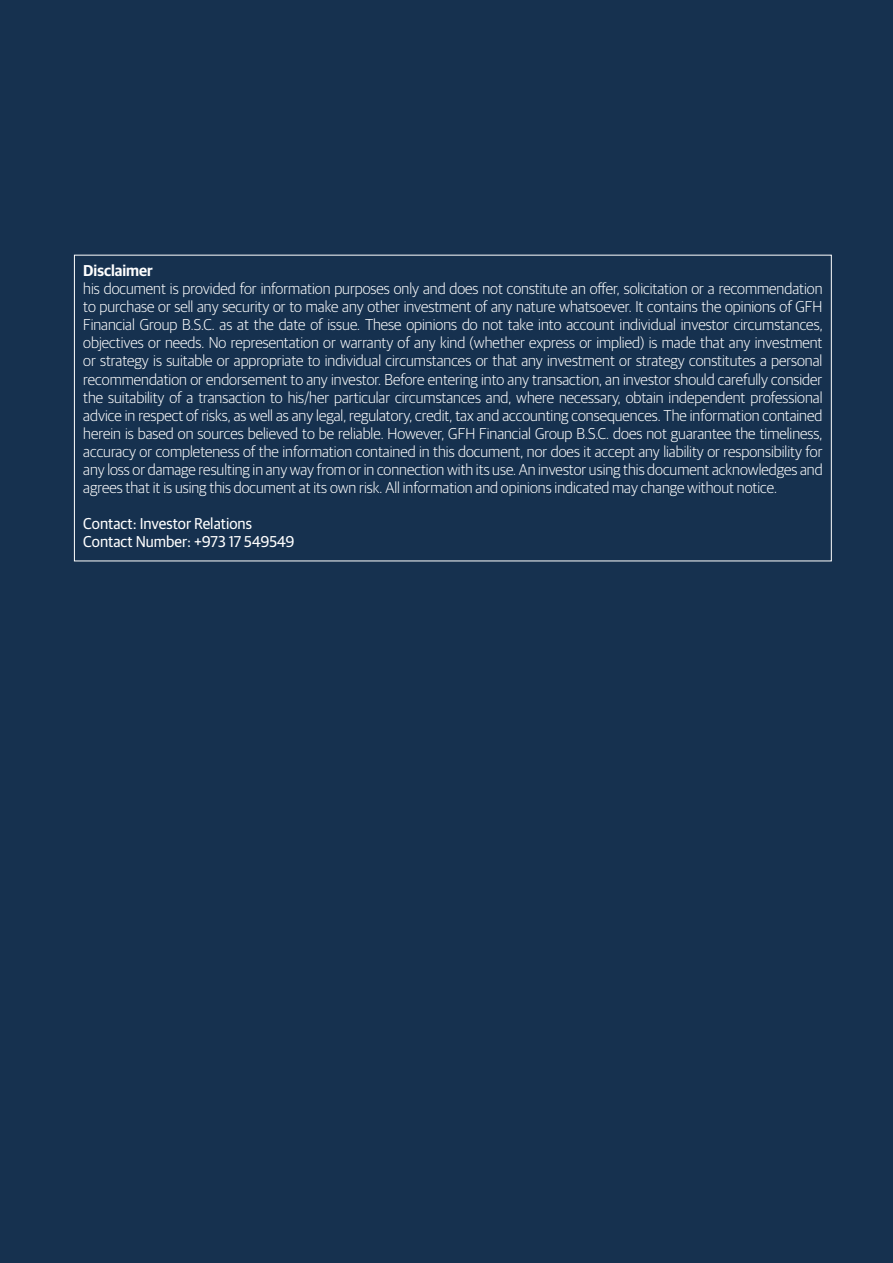
<style>
.page{position:relative;width:893px;height:1263px;background:#16314f}
.page>*{position:absolute;margin:0;border:0;box-sizing:border-box;transform-origin:0 0}
.t1{font:300 15.75px/18px "Guardian Sans";color:#fff;text-align:justify}
.t2{font:15.75px/18px "Guardian Sans";color:#fff}
.t3{font:600 15.75px "Guardian Sans";color:#fff}
</style>
<div class="page">
<p class="t3" style="left:83px;top:259px;width:71px">Disclaimer</p>
<p class="t1" style="left:83px;top:279px;width:741px">his document is provided for information purposes only and does not constitute an offer, solicitation or a recommendation to purchase or sell any security or to make any other investment of any nature whatsoever. It contains the opinions of GFH Financial Group B.S.C. as at the date of issue. These opinions do not take into account individual investor circumstances, objectives or needs. No representation or warranty of any kind (whether express or implied) is made that any investment or strategy is suitable or appropriate to individual circumstances or that any investment or strategy constitutes a personal recommendation or endorsement to any investor. Before entering into any transaction, an investor should carefully consider the suitability of a transaction to his/her particular circumstances and, where necessary, obtain independent professional advice in respect of risks, as well as any legal, regulatory, credit, tax and accounting consequences. The information contained herein is based on sources believed to be reliable. However, GFH Financial Group B.S.C. does not guarantee the timeliness, accuracy or completeness of the information contained in this document, nor does it accept any liability or responsibility for any loss or damage resulting in any way from or in connection with its use. An investor using this document acknowledges and agrees that it is using this document at its own risk. All information and opinions indicated may change without notice.</p>
<p class="t2" style="left:83px;top:513px;width:213px">Contact: Investor Relations<br>Contact Number: +973 17 549549</p>
</div>
